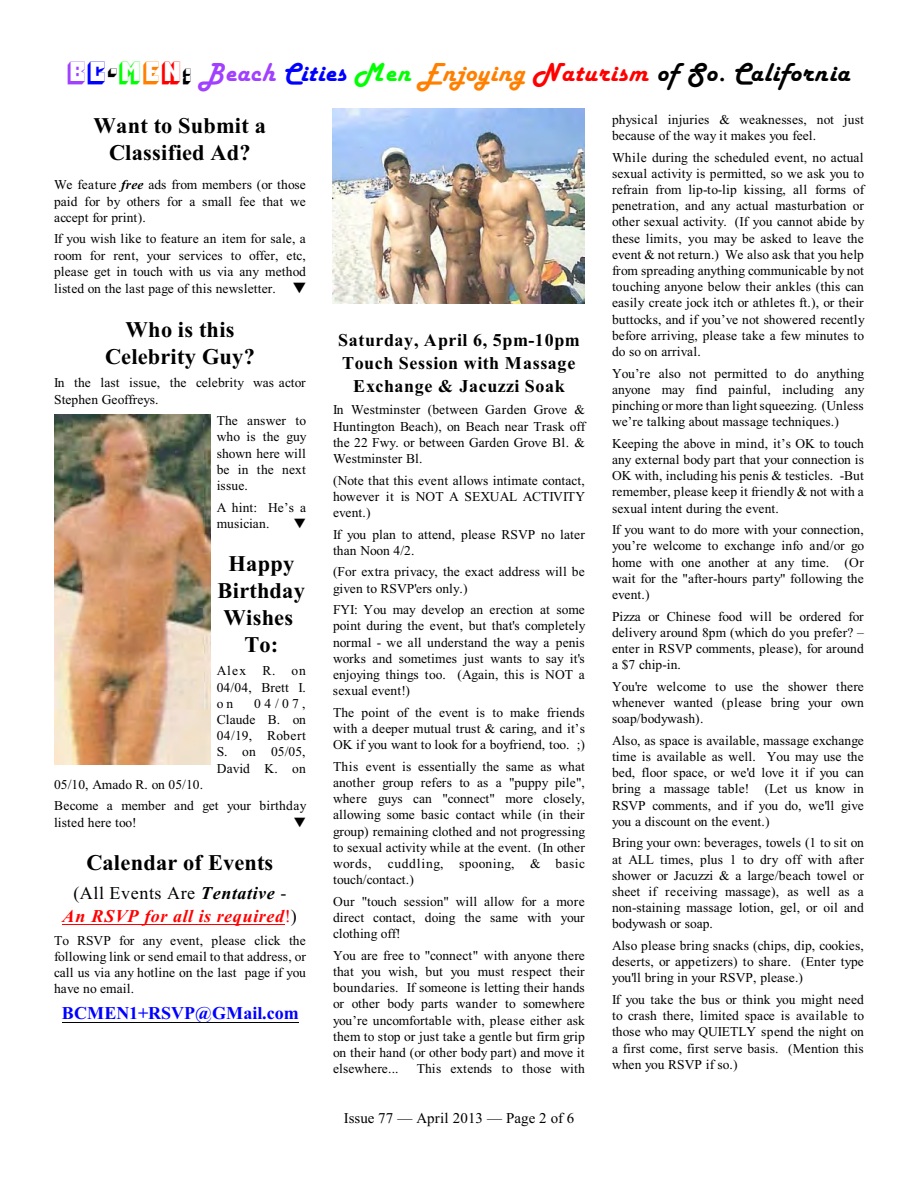
<style>
.page{position:relative;width:918px;height:1188px;background:#fff}
.page>*{position:absolute;margin:0;border:0;box-sizing:border-box;transform-origin:0 0}
.t1{font:italic 27px "Harlow Solid";letter-spacing:.035em;color:#000}
.t2{font:700 22.35px/27px "Times New Roman";letter-spacing:.01em;color:#000;text-align:center}
.t3{font:700 18px/23.1px "Times New Roman";letter-spacing:.035em;color:#000;text-align:center}
.t4{font:italic 700 18px/23.1px "Times New Roman";letter-spacing:.04em;color:#f00;text-align:center}
.t5{font:700 18px "Times New Roman";color:#00f}
.t6{font:15px "Times New Roman";letter-spacing:.005em;color:#000}
.t7{font:13.5px/16.2px "Times New Roman";letter-spacing:.005em;color:#000;text-align:justify}
.s1{font-family:"Pioneer BT";font-style:normal;color:#a140ff}
.s2{font-family:"Pioneer BT";font-style:normal;color:#00f}
.s3{font-family:"Pioneer BT";font-style:normal}
.s4{font-family:"Pioneer BT";font-style:normal;color:#0f0}
.s5{font-family:"Pioneer BT";font-style:normal;color:#ff8000}
.s6{font-family:"Pioneer BT";font-style:normal;color:#f00}
.s7{color:#a140ff}
.s8{color:#00f}
.s9{color:#0f0}
.s10{color:#ff8000}
.s11{color:#f00}
.s12{font-weight:700;font-style:italic}
.s13{font-weight:400;font-style:normal;color:#000}
.s14{color:#000}
.s15{font-weight:400;font-style:normal}
</style>
<div class="page">
<hr style="left:63px;top:924px;width:222px;height:1px;background:#f00">
<hr style="left:62px;top:1022px;width:236px;height:1px;background:#000">
<img style="left:333px;top:109px;width:252px;height:194px">
<img style="left:54px;top:415px;width:156px;height:350px">
<h1 class="t1" style="left:68px;top:58px;width:783px"><span class="s1">B</span><span class="s2">C</span><span class="s3">-</span><span class="s4">M</span><span class="s5">E</span><span class="s6">N</span><span class="s3">:</span> <span class="s7">Beach</span> <span class="s8">Cities</span> <span class="s9">Men</span> <span class="s10">Enjoying</span> <span class="s11">Naturism</span> of So. California</h1>
<h2 class="t2" style="left:94px;top:114px;width:174px">Want to Submit a<br>Classified Ad?</h2>
<p class="t7" style="left:54px;top:178px;width:253px">We feature <span class="s12">free</span> ads from members (or those paid for by others for a small fee that we accept for print).</p>
<p class="t7" style="left:54px;top:232px;width:253px">If you wish like to feature an item for sale, a room for rent, your services to offer, etc, please get in touch with us via any method</p>
<p class="t7" style="left:54px;top:282px;width:223px">listed on the last page of this newsletter.</p>
<h2 class="t2" style="left:105px;top:318px;width:151px">Who is this<br>Celebrity Guy?</h2>
<p class="t7" style="left:54px;top:376px;width:253px">In the last issue, the celebrity was actor<br>Stephen Geoffreys.</p>
<p class="t7" style="left:217px;top:414px;width:91px">The answer to who is the guy shown here will be in the next issue.</p>
<p class="t7" style="left:217px;top:500px;width:91px">A hint: He’s a musician.</p>
<h2 class="t2" style="left:217px;top:552px;width:89px">Happy<br>Birthday<br>Wishes<br>To:</h2>
<p class="t7" style="left:217px;top:664px;width:91px">Alex R. on 04/04, Brett I. on</p>
<p class="t7" style="left:217px;top:696px;width:91px;text-indent:37px">04/07, Claude B. on 04/19, Robert S. on 05/05, David K. on</p>
<p class="t7" style="left:54px;top:775px;width:254px;line-height:21.6px">05/10, Amado R. on 05/10.<br>Become a member and get your birthday</p>
<p class="t7" style="left:54px;top:815px;width:84px">listed here too!</p>
<h2 class="t2" style="left:86px;top:851px;width:188px">Calendar of Events</h2>
<h3 class="t4" style="left:63px;top:883px;width:236px"><span class="s13">(All Events Are</span> <span class="s14">Tentative</span> <span class="s13">-<br></span>An RSVP for all is required<span class="s15">!</span><span class="s13">)</span></h3>
<p class="t7" style="left:54px;top:933px;width:253px">To RSVP for any event, please click the following link or send email to that address, or call us via any hotline on the last page if you have no email.</p>
<h3 class="t5" style="left:62px;top:1007px;width:238px">BCMEN1+RSVP@GMail.com</h3>
<h3 class="t3" style="left:338px;top:330px;width:243px">Saturday, April 6, 5pm-10pm<br>Touch Session with Massage<br>Exchange &amp; Jacuzzi Soak</h3>
<p class="t7" style="left:333px;top:403px;width:254px">In Westminster (between Garden Grove &amp; Huntington Beach), on Beach near Trask off the 22 Fwy. or between Garden Grove Bl. &amp; Westminster Bl.</p>
<p class="t7" style="left:333px;top:473px;width:254px">(Note that this event allows intimate contact, however it is NOT A SEXUAL ACTIVITY event.)</p>
<p class="t7" style="left:333px;top:527px;width:253px">If you plan to attend, please RSVP no later than Noon 4/2.</p>
<p class="t7" style="left:333px;top:565px;width:253px">(For extra privacy, the exact address will be given to RSVP'ers only.)</p>
<p class="t7" style="left:333px;top:603px;width:254px">FYI: You may develop an erection at some point during the event, but that's completely normal - we all understand the way a penis works and sometimes just wants to say it's enjoying things too. (Again, this is NOT a sexual event!)</p>
<p class="t7" style="left:333px;top:705px;width:253px">The point of the event is to make friends with a deeper mutual trust &amp; caring, and it’s OK if you want to look for a boyfriend, too. ;)</p>
<p class="t7" style="left:333px;top:759px;width:254px">This event is essentially the same as what another group refers to as a "puppy pile", where guys can "connect" more closely, allowing some basic contact while (in their group) remaining clothed and not progressing to sexual activity while at the event. (In other words, cuddling, spooning, &amp; basic touch/contact.)</p>
<p class="t7" style="left:333px;top:894px;width:253px">Our "touch session" will allow for a more direct contact, doing the same with your clothing off!</p>
<p class="t7" style="left:333px;top:948px;width:254px">You are free to "connect" with anyone there that you wish, but you must respect their boundaries. If someone is letting their hands or other body parts wander to somewhere you’re uncomfortable with, please either ask them to stop or just take a gentle but firm grip on their hand (or other body part) and move it elsewhere...</p>
<p class="t7" style="left:417px;top:1062px;width:170px">This extends to those with</p>
<p class="t6" style="left:344px;top:1112px;width:232px">Issue 77 — April 2013 — Page 2 of 6</p>
<p class="t7" style="left:612px;top:113px;width:253px">physical injuries &amp; weaknesses, not just because of the way it makes you feel.</p>
<p class="t7" style="left:612px;top:150px;width:254px">While during the scheduled event, no actual sexual activity is permitted, so we ask you to refrain from lip-to-lip kissing, all forms of penetration, and any actual masturbation or other sexual activity. (If you cannot abide by these limits, you may be asked to leave the event &amp; not return.) We also ask that you help from spreading anything communicable by not touching anyone below their ankles (this can easily create jock itch or athletes ft.), or their buttocks, and if you’ve not showered recently before arriving, please take a few minutes to do so on arrival.</p>
<p class="t7" style="left:612px;top:366px;width:254px">You’re also not permitted to do anything anyone may find painful, including any pinching or more than light squeezing. (Unless we’re talking about massage techniques.)</p>
<p class="t7" style="left:612px;top:437px;width:253px">Keeping the above in mind, it’s OK to touch any external body part that your connection is OK with, including his penis &amp; testicles. -But remember, please keep it friendly &amp; not with a sexual intent during the event.</p>
<p class="t7" style="left:612px;top:523px;width:254px">If you want to do more with your connection, you’re welcome to exchange info and/or go home with one another at any time. (Or wait for the "after-hours party" following the event.)</p>
<p class="t7" style="left:612px;top:609px;width:254px">Pizza or Chinese food will be ordered for delivery around 8pm (which do you prefer? – enter in RSVP comments, please), for around a $7 chip-in.</p>
<p class="t7" style="left:612px;top:680px;width:253px">You're welcome to use the shower there whenever wanted (please bring your own soap/bodywash).</p>
<p class="t7" style="left:612px;top:734px;width:254px">Also, as space is available, massage exchange time is available as well. You may use the bed, floor space, or we'd love it if you can bring a massage table! (Let us know in RSVP comments, and if you do, we'll give you a discount on the event.)</p>
<p class="t7" style="left:612px;top:836px;width:253px">Bring your own: beverages, towels (1 to sit on at ALL times, plus 1 to dry off with after shower or Jacuzzi &amp; a large/beach towel or sheet if receiving massage), as well as a non-staining massage lotion, gel, or oil and bodywash or soap.</p>
<p class="t7" style="left:612px;top:939px;width:253px">Also please bring snacks (chips, dip, cookies, deserts, or appetizers) to share. (Enter type you'll bring in your RSVP, please.)</p>
<p class="t7" style="left:612px;top:993px;width:254px">If you take the bus or think you might need to crash there, limited space is available to those who may QUIETLY spend the night on a first come, first serve basis. (Mention this when you RSVP if so.)</p>
</div>
